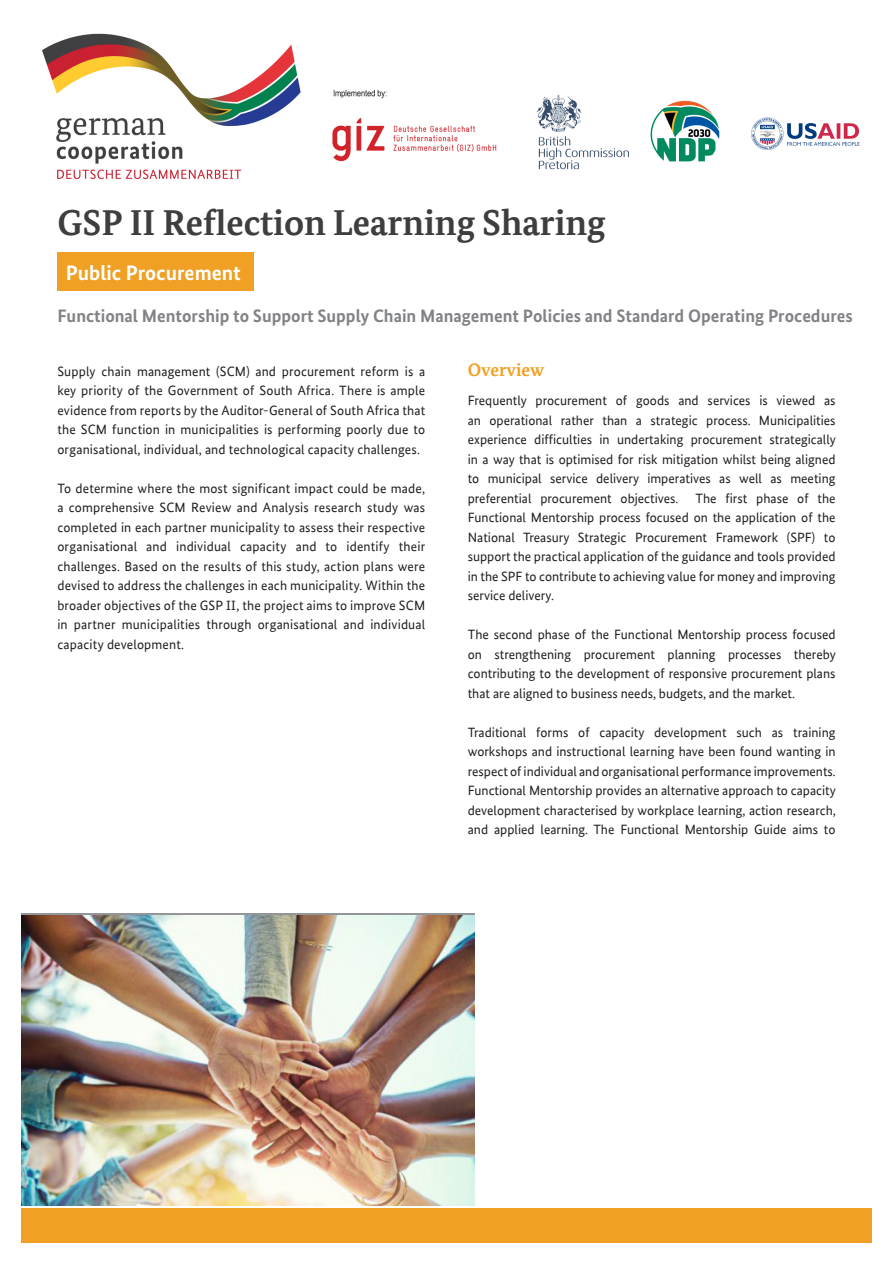
<style>
.page{position:relative;width:893px;height:1263px;background:#fff}
.page>*{position:absolute;margin:0;border:0;box-sizing:border-box;transform-origin:0 0}
.Headline{font:700 36px "Bundes Serif";color:#3e3e3f}
.Subheadline100{font:700 21px "Bundes Sans";color:#fff}
.Subheadline{font:700 18px "Bundes Sans";color:#808285}
.Überschrift1{font:700 18px "Bundes Serif";color:#f0a024}
.Überschrift1-2{font:13.5px/19.5px "Bundes Sans";color:#231f20;text-align:justify}
.Paragraph{font:13.5px/19.5px "Bundes Sans";letter-spacing:.01em;color:#231f20;text-align:justify}
</style>
<div class="page">
<img style="left:42px;top:33px;width:455px;height:147px">
<div style="left:21px;top:1208px;width:851px;height:34px;background:#f0a024"></div>
<img style="left:21px;top:915px;width:454px;height:290px">
<div style="left:57px;top:253px;width:196px;height:38px;background:#f0a024"></div>
<img style="left:536px;top:95px;width:93px;height:75px">
<img style="left:650px;top:100px;width:70px;height:62px">
<img style="left:751px;top:117px;width:109px;height:33px">
<p class="Headline" style="left:57px;top:202px;width:550px">GSP II Reflection Learning Sharing</p>
<p class="Subheadline100" style="left:66px;top:261px;width:176px">Public Procurement</p>
<p class="Subheadline" style="left:57px;top:305px;width:797px">Functional Mentorship to Support Supply Chain Management Policies and Standard Operating Procedures</p>
<p class="Paragraph" style="left:57px;top:361px;width:369px">Supply chain management (SCM) and procurement reform is a key priority of the Government of South Africa. There is ample evidence from reports by the Auditor-General of South Africa that the SCM function in municipalities is performing poorly due to organisational, individual, and technological capacity challenges.</p>
<p class="Paragraph" style="left:57px;top:478px;width:369px">To determine where the most significant impact could be made, a comprehensive SCM Review and Analysis research study was completed in each partner municipality to assess their respective organisational and individual capacity and to identify their challenges. Based on the results of this study, action plans were devised to address the challenges in each municipality. Within the broader objectives of the GSP II, the project aims to improve SCM in partner municipalities through organisational and individual capacity development.</p>
<p class="Überschrift1" style="left:468px;top:359px;width:78px">Overview</p>
<p class="Überschrift1-2" style="left:468px;top:391px;width:370px">Frequently procurement of goods and services is viewed as an operational rather than a strategic process. Municipalities experience difficulties in undertaking procurement strategically in a way that is optimised for risk mitigation whilst being aligned to municipal service delivery imperatives as well as meeting preferential procurement objectives.</p>
<p class="Überschrift1-2" style="left:468px;top:488px;width:369px;text-indent:228px">The first phase of the Functional Mentorship process focused on the application of the National Treasury Strategic Procurement Framework (SPF) to support the practical application of the guidance and tools provided in the SPF to contribute to achieving value for money and improving service delivery.</p>
<p class="Überschrift1-2" style="left:468px;top:625px;width:370px">The second phase of the Functional Mentorship process focused on strengthening procurement planning processes thereby contributing to the development of responsive procurement plans that are aligned to business needs, budgets, and the market.</p>
<p class="Überschrift1-2" style="left:468px;top:722px;width:370px">Traditional forms of capacity development such as training workshops and instructional learning have been found wanting in respect of individual and organisational performance improvements.<br>Functional Mentorship provides an alternative approach to capacity development characterised by workplace learning, action research, and applied learning. The Functional Mentorship Guide aims to</p>
</div>
